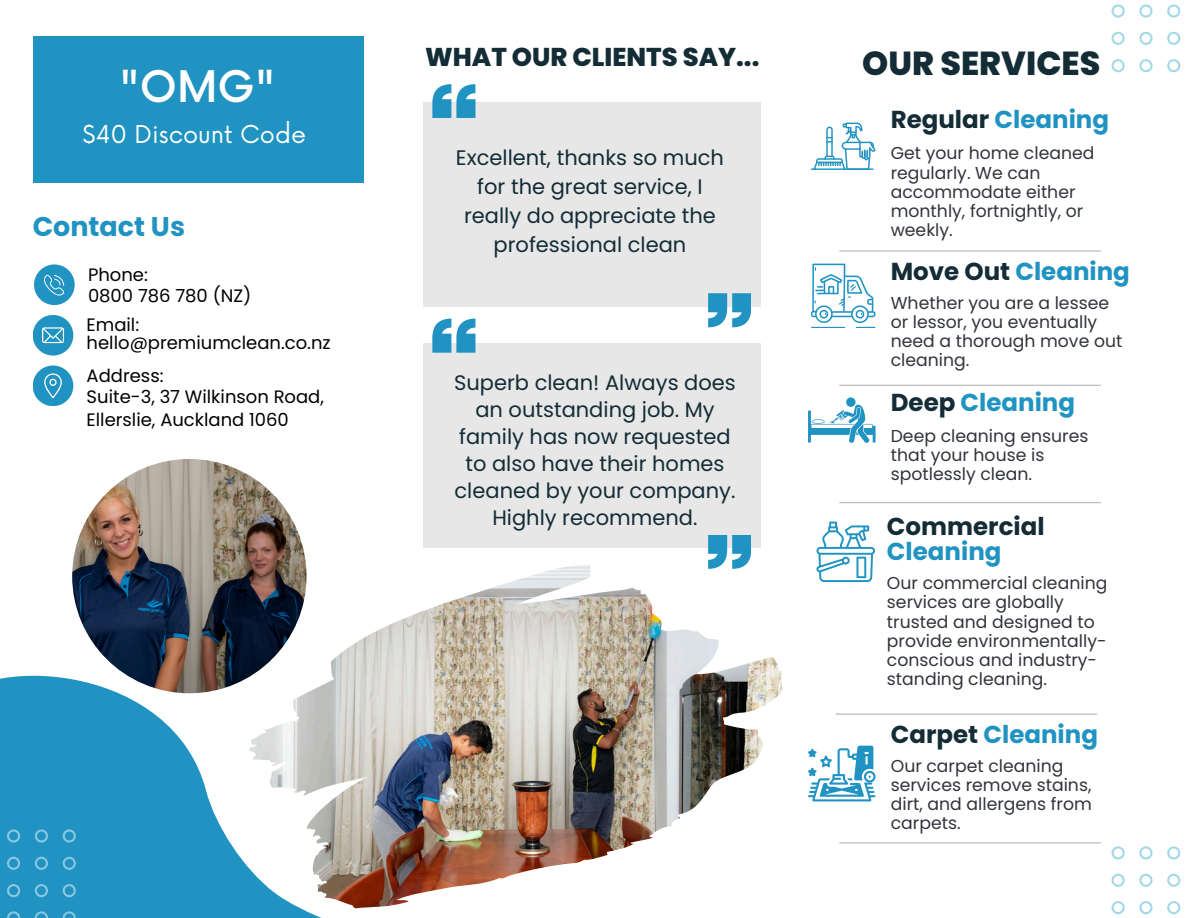
<style>
.page{position:relative;width:1188px;height:918px;background:#fff}
.page>*{position:absolute;margin:0;border:0;box-sizing:border-box;transform-origin:0 0}
.t1{font:500 42.45px "Now";color:#fff}
.t2{font:800 33.3px "Poppins";color:#132c35}
.t3{font:700 27px "Poppins";color:#2093c2}
.t4{font:800 25.8px "Poppins";color:#132c35}
.t5{font:700 24.45px "Poppins";color:#2093c2}
.t6{font:700 24.45px/24.8px "Poppins";color:#132c35}
.t7{font:24px "Now";color:#fff}
.t8{font:21px/27px "Poppins";color:#132c35;text-align:center}
.t9{font:18px/22.5px "Poppins";color:#000}
.t10{font:17.25px/19.2px "Poppins";color:#31343b}
.s1{color:#132c35}
.s2{color:#2093c2}
</style>
<div class="page">
<div style="left:33px;top:36px;width:330px;height:146px;background:#2093c2"></div>
<svg style="left:1112px;top:4px;width:69px;height:68px"></svg>
<svg style="left:1112px;top:846px;width:69px;height:69px"></svg>
<hr style="left:839px;top:250px;width:262px;height:2px;background:#b4b5b4">
<hr style="left:811px;top:168px;width:63px;height:2px;background:#2093c2">
<svg style="left:814px;top:123px;width:61px;height:47px"></svg>
<hr style="left:839px;top:385px;width:262px;height:1px;background:#b4b5b4">
<svg style="left:811px;top:264px;width:64px;height:64px"></svg>
<hr style="left:839px;top:502px;width:262px;height:1px;background:#b4b5b4">
<svg style="left:808px;top:397px;width:68px;height:46px"></svg>
<hr style="left:836px;top:714px;width:261px;height:1px;background:#b4b5b4">
<svg style="left:816px;top:522px;width:59px;height:60px"></svg>
<hr style="left:839px;top:842px;width:262px;height:1px;background:#b4b5b4">
<svg style="left:808px;top:746px;width:68px;height:55px"></svg>
<div style="left:423px;top:102px;width:338px;height:205px;background:#e7e7e7"></div>
<svg style="left:709px;top:294px;width:42px;height:33px"></svg>
<svg style="left:432px;top:84px;width:43px;height:34px"></svg>
<svg style="left:0;top:655px;width:358px;height:263px;fill:#2093c2"></svg>
<svg style="left:0;top:829px;width:76px;height:89px;background:#2c98c5"></svg>
<div style="left:33px;top:365px;width:40px;height:41px;background:#2093c2;border-radius:50%"></div>
<svg style="left:44px;top:373px;width:18px;height:25px"></svg>
<div style="left:34px;top:264px;width:41px;height:41px;background:#2093c2;border-radius:50%"></div>
<svg style="left:44px;top:274px;width:21px;height:21px"></svg>
<div style="left:33px;top:315px;width:40px;height:41px;background:#2093c2;border-radius:50%"></div>
<svg style="left:42px;top:327px;width:22px;height:16px"></svg>
<img style="left:72px;top:459px;width:235px;height:234px;border-radius:50%">
<img style="left:249px;top:565px;width:534px;height:343px">
<div style="left:423px;top:343px;width:338px;height:205px;background:#e7e7e7"></div>
<svg style="left:709px;top:535px;width:42px;height:34px"></svg>
<svg style="left:432px;top:319px;width:43px;height:33px"></svg>
<h6 class="t1" style="left:119px;top:64px;width:158px">"OMG"</h6>
<p class="t7" style="left:83px;top:121px;width:225px">$40 Discount Code</p>
<p class="t3" style="left:33px;top:207px;width:154px">Contact Us</p>
<p class="t9" style="left:88px;top:263px;width:61px">Phone:</p>
<p class="t9" style="left:87px;top:314px;width:54px">Email:</p>
<h2 class="t9" style="left:87px;top:332px;width:246px">hello@premiumclean.co.nz</h2>
<p class="t9" style="left:88px;top:285px;width:165px">0800 786 780 (NZ)</p>
<p class="t9" style="left:87px;top:364px;width:78px">Address:</p>
<p class="t9" style="left:87px;top:386px;width:239px">Suite-3, 37 Wilkinson Road,<br>Ellerslie, Auckland 1060</p>
<h3 class="t4" style="left:425px;top:39px;width:336px">WHAT OUR CLIENTS SAY...</h3>
<p class="t8" style="left:456px;top:143px;width:270px;line-height:29.2px">Excellent, thanks so much for the great service, I really do appreciate the professional clean</p>
<p class="t8" style="left:454px;top:370px;width:283px">Superb clean! Always does an outstanding job. My family has now requested to also have their homes cleaned by your company.<br>Highly recommend.</p>
<p class="t2" style="left:862px;top:40px;width:240px">OUR SERVICES</p>
<p class="t5" style="left:891px;top:102px;width:220px"><span class="s1">Regular</span> Cleaning</p>
<h4 class="t10" style="left:891px;top:144px;width:205px">Get your home cleaned regularly. We can accommodate either monthly, fortnightly, or weekly.</h4>
<p class="t5" style="left:891px;top:255px;width:241px"><span class="s1">Move Out</span> Cleaning</p>
<p class="t10" style="left:891px;top:293px;width:233px">Whether you are a lessee or lessor, you eventually need a thorough move out cleaning.</p>
<p class="t5" style="left:891px;top:386px;width:186px"><span class="s1">Deep</span> Cleaning</p>
<p class="t10" style="left:891px;top:426px;width:199px">Deep cleaning ensures that your house is spotlessly clean.</p>
<p class="t6" style="left:887px;top:514px;width:159px">Commercial<br><span class="s2">Cleaning</span></p>
<p class="t10" style="left:887px;top:574px;width:222px">Our commercial cleaning services are globally trusted and designed to provide environmentally&shy;conscious and industry&shy;standing cleaning.</p>
<p class="t5" style="left:891px;top:717px;width:209px"><span class="s1">Carpet</span> Cleaning</p>
<h6 class="t10" style="left:891px;top:756px;width:203px">Our carpet cleaning services remove stains, dirt, and allergens from carpets.</h6>
</div>
